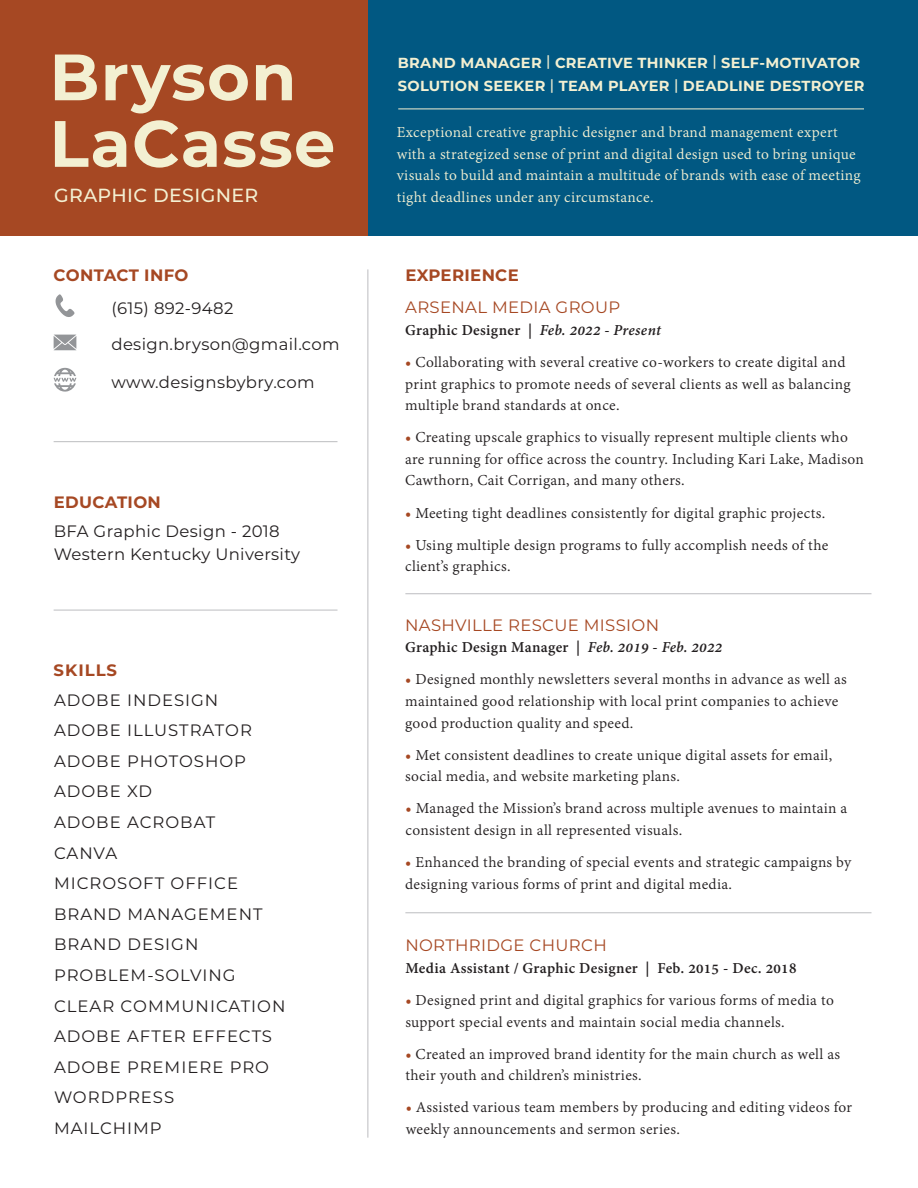
<style>
.page{position:relative;width:918px;height:1188px;background:#fff}
.page>*{position:absolute;margin:0;border:0;box-sizing:border-box;transform-origin:0 0}
.t1{font:700 65.4px "Montserrat";letter-spacing:.02em;color:#f3f0d2}
.t2{font:500 19.05px "Montserrat";letter-spacing:.02em;color:#f3f0d2}
.t3{font:16.5px/21.6px "Adobe Devanagari";letter-spacing:.02em;color:#231f20}
.t4{font:16.5px/21.6px "Adobe Devanagari";letter-spacing:.02em;color:#f3f0d2}
.t5{font:16.5px "Montserrat";letter-spacing:.06em;color:#231f20}
.t6{font:700 16.5px "Adobe Devanagari";letter-spacing:.02em;color:#231f20}
.t7{font:16.5px "Montserrat";letter-spacing:.02em;color:#231f20}
.t8{font:16.5px "Montserrat";letter-spacing:.02em;color:#a64823}
.t9{font:700 16.5px "Montserrat";letter-spacing:.02em;color:#a64823}
.t10{font:700 14.55px "Montserrat";letter-spacing:.02em;color:#f3f0d2}
.s1{font-weight:500}
.s2{font-style:italic}
.s3{color:#a64823}
</style>
<div class="page">
<div style="left:0;top:0;width:918px;height:235px;background:#015882"></div>
<hr style="left:398px;top:109px;width:466px;height:1px;background:#f3f0d2">
<hr style="left:368px;top:269px;width:1px;height:869px;background:#bcbdc0">
<div style="left:0;top:0;width:368px;height:235px;background:#a64823"></div>
<svg style="left:56px;top:294px;width:19px;height:23px"></svg>
<svg style="left:54px;top:335px;width:22px;height:15px"></svg>
<svg style="left:54px;top:368px;width:22px;height:24px"></svg>
<hr style="left:54px;top:441px;width:284px;height:1px;background:#bcbdc0">
<hr style="left:54px;top:610px;width:284px;height:1px;background:#bcbdc0">
<hr style="left:405px;top:913px;width:467px;height:1px;background:#bcbdc0">
<hr style="left:405px;top:593px;width:467px;height:1px;background:#bcbdc0">
<p class="t1" style="left:50px;top:30px;width:248px">Bryson</p>
<p class="t1" style="left:50px;top:96px;width:287px">LaCasse</p>
<p class="t2" style="left:54px;top:182px;width:206px">GRAPHIC DESIGNER</p>
<p class="t9" style="left:54px;top:263px;width:136px">CONTACT INFO</p>
<p class="t7" style="left:112px;top:297px;width:123px">(615) 892-9482</p>
<p class="t7" style="left:112px;top:333px;width:230px">design.bryson@gmail.com</p>
<p class="t7" style="left:112px;top:371px;width:205px">www.designsbybry.com</p>
<p class="t9" style="left:54px;top:490px;width:109px">EDUCATION</p>
<p class="t7" style="left:54px;top:520px;width:227px">BFA Graphic Design - 2018</p>
<p class="t7" style="left:54px;top:543px;width:248px">Western Kentucky University</p>
<p class="t9" style="left:54px;top:658px;width:65px">SKILLS</p>
<p class="t5" style="left:54px;top:688px;width:166px">ADOBE INDESIGN</p>
<p class="t5" style="left:54px;top:719px;width:199px">ADOBE ILLUSTRATOR</p>
<p class="t5" style="left:54px;top:750px;width:194px">ADOBE PHOTOSHOP</p>
<p class="t5" style="left:54px;top:780px;width:100px">ADOBE XD</p>
<p class="t5" style="left:54px;top:811px;width:163px">ADOBE ACROBAT</p>
<p class="t5" style="left:54px;top:841px;width:65px">CANVA</p>
<p class="t5" style="left:54px;top:872px;width:186px">MICROSOFT OFFICE</p>
<p class="t5" style="left:54px;top:903px;width:210px">BRAND MANAGEMENT</p>
<p class="t5" style="left:54px;top:933px;width:146px">BRAND DESIGN</p>
<p class="t5" style="left:54px;top:964px;width:183px">PROBLEM-SOLVING</p>
<p class="t5" style="left:54px;top:994px;width:233px">CLEAR COMMUNICATION</p>
<p class="t5" style="left:54px;top:1025px;width:220px">ADOBE AFTER EFFECTS</p>
<p class="t5" style="left:54px;top:1056px;width:217px">ADOBE PREMIERE PRO</p>
<p class="t5" style="left:54px;top:1086px;width:122px">WORDPRESS</p>
<p class="t5" style="left:54px;top:1117px;width:109px">MAILCHIMP</p>
<p class="t10" style="left:398px;top:52px;width:464px">BRAND MANAGER <span class="s1">|</span> CREATIVE THINKER <span class="s1">|</span> SELF-MOTIVATOR</p>
<p class="t10" style="left:398px;top:76px;width:468px">SOLUTION SEEKER <span class="s1">|</span> TEAM PLAYER <span class="s1">|</span> DEADLINE DESTROYER</p>
<p class="t4" style="left:397px;top:123px;width:465px">Exceptional creative graphic designer and brand management expert with a strategized sense of print and digital design used to bring unique visuals to build and maintain a multitude of brands with ease of meeting tight deadlines under any circumstance.</p>
<p class="t9" style="left:405px;top:263px;width:115px">EXPERIENCE</p>
<p class="t8" style="left:405px;top:296px;width:217px">ARSENAL MEDIA GROUP</p>
<p class="t6" style="left:405px;top:320px;width:257px">Graphic Designer | <span class="s2">Feb. 2022 - Present</span></p>
<p class="t3" style="left:405px;top:353px;width:447px"><span class="s3">•</span> Collaborating with several creative co-workers to create digital and print graphics to promote needs of several clients as well as balancing multiple brand standards at once.</p>
<p class="t3" style="left:405px;top:428px;width:460px"><span class="s3">•</span> Creating upscale graphics to visually represent multiple clients who are running for office across the country. Including Kari Lake, Madison<br>Cawthorn, Cait Corrigan, and many others.</p>
<p class="t3" style="left:405px;top:503px;width:422px"><span class="s3">•</span> Meeting tight deadlines consistently for digital graphic projects.</p>
<p class="t3" style="left:405px;top:535px;width:425px"><span class="s3">•</span> Using multiple design programs to fully accomplish needs of the client’s graphics.</p>
<p class="t8" style="left:405px;top:614px;width:255px">NASHVILLE RESCUE MISSION</p>
<p class="t6" style="left:405px;top:638px;width:319px">Graphic Design Manager | <span class="s2">Feb. 2019 - Feb. 2022</span></p>
<p class="t3" style="left:405px;top:670px;width:443px"><span class="s3">•</span> Designed monthly newsletters several months in advance as well as maintained good relationship with local print companies to achieve good production quality and speed.</p>
<p class="t3" style="left:405px;top:745px;width:429px"><span class="s3">•</span> Met consistent deadlines to create unique digital assets for email, social media, and website marketing plans.</p>
<p class="t3" style="left:406px;top:799px;width:443px"><span class="s3">•</span> Managed the Mission’s brand across multiple avenues to maintain a consistent design in all represented visuals.</p>
<p class="t3" style="left:405px;top:853px;width:448px"><span class="s3">•</span> Enhanced the branding of special events and strategic campaigns by designing various forms of print and digital media.</p>
<p class="t8" style="left:405px;top:934px;width:203px">NORTHRIDGE CHURCH</p>
<p class="t6" style="left:405px;top:959px;width:393px">Media Assistant / Graphic Designer | Feb. 2015 - Dec. 2018</p>
<p class="t3" style="left:405px;top:991px;width:430px"><span class="s3">•</span> Designed print and digital graphics for various forms of media to support special events and maintain social media channels.</p>
<p class="t3" style="left:405px;top:1044px;width:436px"><span class="s3">•</span> Created an improved brand identity for the main church as well as their youth and children’s ministries.</p>
<p class="t3" style="left:406px;top:1098px;width:448px"><span class="s3">•</span> Assisted various team members by producing and editing videos for weekly announcements and sermon series.</p>
</div>
